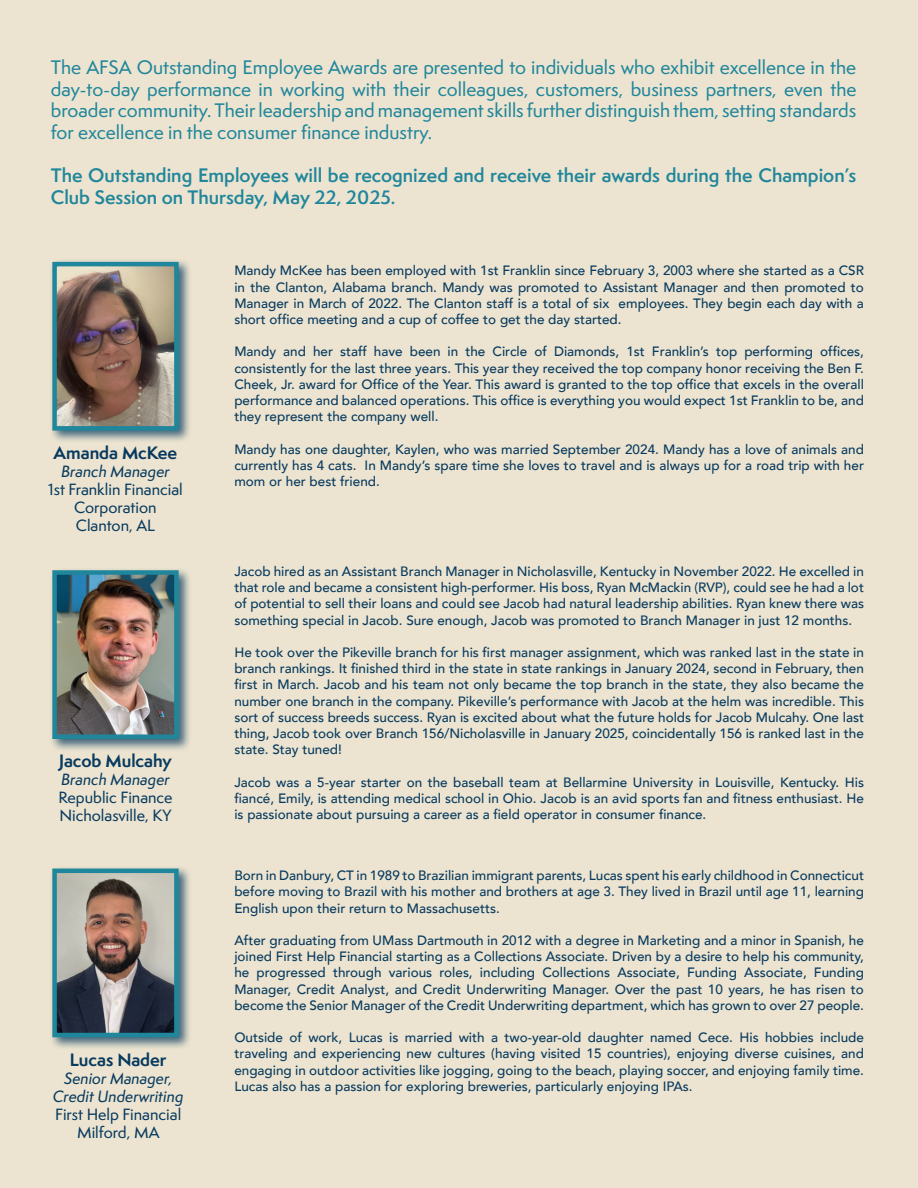
<style>
.page{position:relative;width:918px;height:1188px;background:#ece4d0}
.page>*{position:absolute;margin:0;border:0;box-sizing:border-box;transform-origin:0 0}
.t1{font:500 18px/21.6px "Semplicita Pro";color:#20869b;text-align:justify}
.t2{font:600 18px/21.6px "Semplicita Pro";color:#20869b}
.t3{font:700 16.5px "Semplicita Pro";color:#083a5f}
.t4{font:500 15px/18px "Semplicita Pro";color:#083a5f;text-align:center}
.t5{font:15px/18px "Semplicita Pro Med It";color:#083a5f;text-align:center}
.t6{font:500 13.5px/16.2px "Avenir";color:#083a5f;text-align:justify}
</style>
<div class="page">
<div style="left:49px;top:258px;width:142px;height:186px;background:#083a5f;opacity:.75"></div>
<img style="left:57px;top:267px;width:117px;height:159px">
<div style="left:52px;top:262px;width:127px;height:169px;border:4px solid #20869b"></div>
<div style="left:49px;top:865px;width:142px;height:185px;background:#083a5f;opacity:.75"></div>
<img style="left:57px;top:874px;width:117px;height:158px">
<div style="left:52px;top:869px;width:127px;height:168px;border:4px solid #20869b"></div>
<div style="left:49px;top:567px;width:142px;height:185px;background:#083a5f;opacity:.75"></div>
<img style="left:57px;top:575px;width:117px;height:159px">
<div style="left:52px;top:570px;width:127px;height:169px;border:4px solid #20869b"></div>
<p class="t1" style="left:51px;top:57px;width:807px">The AFSA Outstanding Employee Awards are presented to individuals who exhibit excellence in the day-to-day performance in working with their colleagues, customers, business partners, even the broader community. Their leadership and management skills further distinguish them, setting standards for excellence in the consumer finance industry.</p>
<h1 class="t2" style="left:51px;top:164px;width:807px">The Outstanding Employees will be recognized and receive their awards during the Champion’s<br>Club Session on Thursday, May 22, 2025.</h1>
<p class="t3" style="left:54px;top:440px;width:125px">Amanda McKee</p>
<p class="t5" style="left:61px;top:462px;width:110px">Branch Manager</p>
<p class="t4" style="left:48px;top:480px;width:136px">1st Franklin Financial<br>Corporation<br>Clanton, AL</p>
<p class="t3" style="left:59px;top:749px;width:114px">Jacob Mulcahy</p>
<p class="t5" style="left:61px;top:771px;width:110px">Branch Manager</p>
<p class="t4" style="left:58px;top:789px;width:116px;text-align:left">Republic Finance<br>Nicholasville, KY</p>
<p class="t3" style="left:70px;top:1047px;width:98px">Lucas Nader</p>
<p class="t5" style="left:53px;top:1069px;width:132px">Senior Manager,<br>Credit Underwriting</p>
<p class="t4" style="left:55px;top:1105px;width:127px">First Help Financial<br>Milford, MA</p>
<p class="t6" style="left:234px;top:262px;width:631px">Mandy McKee has been employed with 1st Franklin since February 3, 2003 where she started as a CSR in the Clanton, Alabama branch. Mandy was promoted to Assistant Manager and then promoted to Manager in March of 2022. The Clanton staff is a total of six employees. They begin each day with a short office meeting and a cup of coffee to get the day started.</p>
<p class="t6" style="left:234px;top:343px;width:631px">Mandy and her staff have been in the Circle of Diamonds, 1st Franklin’s top performing offices, consistently for the last three years. This year they received the top company honor receiving the Ben F.<br>Cheek, Jr. award for Office of the Year. This award is granted to the top office that excels in the overall performance and balanced operations. This office is everything you would expect 1st Franklin to be, and they represent the company well.</p>
<p class="t6" style="left:234px;top:440px;width:631px">Mandy has one daughter, Kaylen, who was married September 2024. Mandy has a love of animals and currently has 4 cats. In Mandy’s spare time she loves to travel and is always up for a road trip with her mom or her best friend.</p>
<p class="t6" style="left:234px;top:562px;width:631px">Jacob hired as an Assistant Branch Manager in Nicholasville, Kentucky in November 2022. He excelled in that role and became a consistent high-performer. His boss, Ryan McMackin (RVP), could see he had a lot of potential to sell their loans and could see Jacob had natural leadership abilities. Ryan knew there was something special in Jacob. Sure enough, Jacob was promoted to Branch Manager in just 12 months.</p>
<p class="t6" style="left:234px;top:643px;width:631px">He took over the Pikeville branch for his first manager assignment, which was ranked last in the state in branch rankings. It finished third in the state in state rankings in January 2024, second in February, then first in March. Jacob and his team not only became the top branch in the state, they also became the number one branch in the company. Pikeville’s performance with Jacob at the helm was incredible. This sort of success breeds success. Ryan is excited about what the future holds for Jacob Mulcahy. One last thing, Jacob took over Branch 156/Nicholasville in January 2025, coincidentally 156 is ranked last in the state. Stay tuned!</p>
<p class="t6" style="left:234px;top:773px;width:631px">Jacob was a 5-year starter on the baseball team at Bellarmine University in Louisville, Kentucky. His fiancé, Emily, is attending medical school in Ohio. Jacob is an avid sports fan and fitness enthusiast. He is passionate about pursuing a career as a field operator in consumer finance.</p>
<p class="t6" style="left:234px;top:867px;width:631px">Born in Danbury, CT in 1989 to Brazilian immigrant parents, Lucas spent his early childhood in Connecticut before moving to Brazil with his mother and brothers at age 3. They lived in Brazil until age 11, learning English upon their return to Massachusetts.</p>
<p class="t6" style="left:234px;top:931px;width:631px">After graduating from UMass Dartmouth in 2012 with a degree in Marketing and a minor in Spanish, he joined First Help Financial starting as a Collections Associate. Driven by a desire to help his community, he progressed through various roles, including Collections Associate, Funding Associate, Funding Manager, Credit Analyst, and Credit Underwriting Manager. Over the past 10 years, he has risen to become the Senior Manager of the Credit Underwriting department, which has grown to over 27 people.</p>
<p class="t6" style="left:234px;top:1029px;width:631px">Outside of work, Lucas is married with a two-year-old daughter named Cece. His hobbies include traveling and experiencing new cultures (having visited 15 countries), enjoying diverse cuisines, and engaging in outdoor activities like jogging, going to the beach, playing soccer, and enjoying family time.<br>Lucas also has a passion for exploring breweries, particularly enjoying IPAs.</p>
</div>
